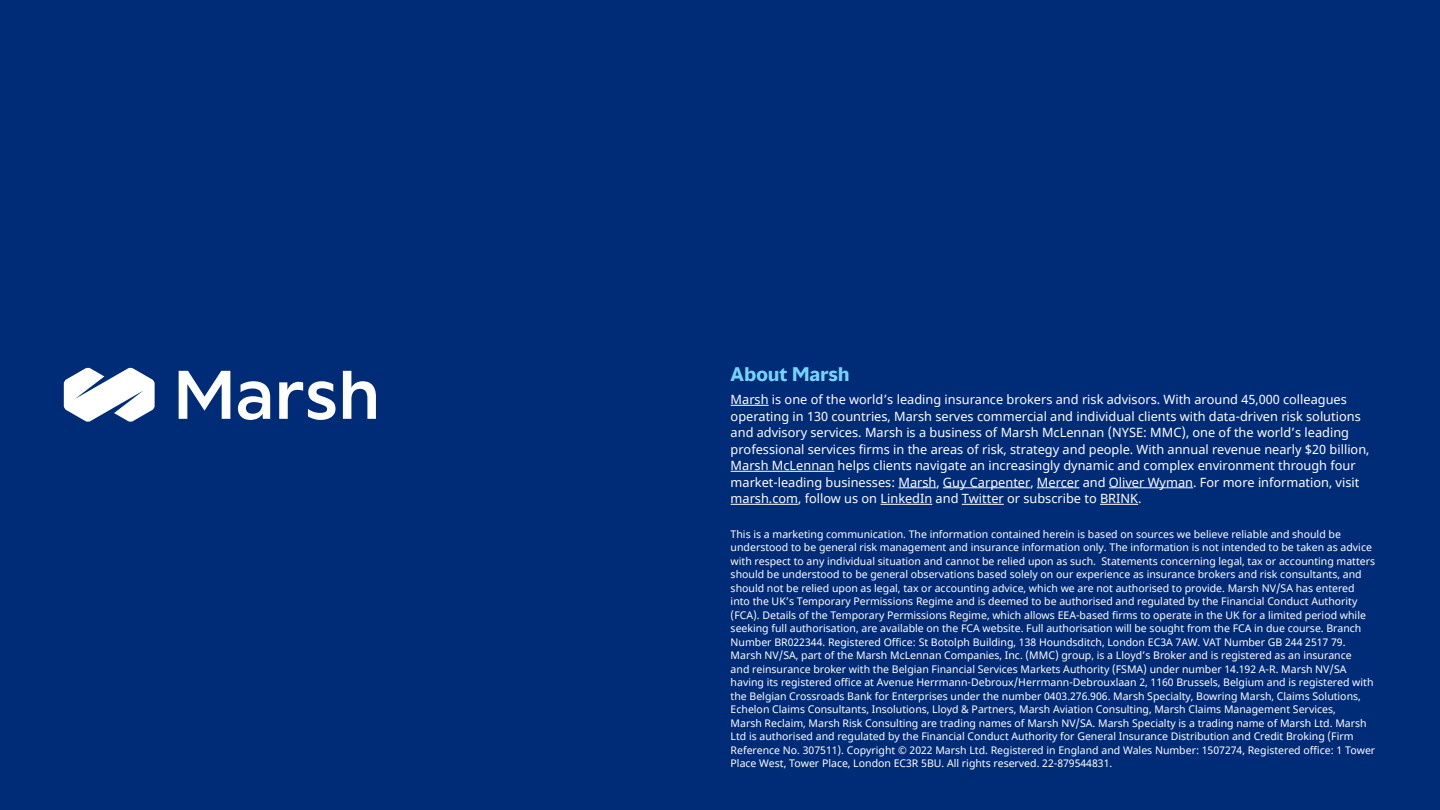
<style>
.page{position:relative;width:1440px;height:810px;background:#fff}
.page>*{position:absolute;margin:0;border:0;box-sizing:border-box;transform-origin:0 0}
.t1{font:700 18px "MMC Display";letter-spacing:.01em;color:#76d3ff}
.t2{font:12.75px/16.5px "Noto Sans";color:#fff}
.Legal__7_9{font:10.5px/13.5px "Noto Sans";color:#fff}
</style>
<div class="page">
<div style="left:0;top:0;width:1439px;height:810px;background:#002c77"></div>
<hr style="left:730px;top:405px;width:38px;height:1px;background:#fff">
<hr style="left:730px;top:471px;width:104px;height:1px;background:#fff">
<hr style="left:898px;top:487px;width:38px;height:1px;background:#fff">
<hr style="left:942px;top:487px;width:88px;height:1px;background:#fff">
<hr style="left:1036px;top:487px;width:43px;height:1px;background:#fff">
<hr style="left:1108px;top:487px;width:84px;height:1px;background:#fff">
<hr style="left:730px;top:504px;width:68px;height:1px;background:#fff">
<hr style="left:880px;top:504px;width:52px;height:1px;background:#fff">
<hr style="left:961px;top:504px;width:42px;height:1px;background:#fff">
<hr style="left:1099px;top:504px;width:39px;height:1px;background:#fff">
<svg style="left:179px;top:371px;width:51px;height:48px"></svg>
<svg style="left:238px;top:381px;width:32px;height:39px"></svg>
<svg style="left:279px;top:381px;width:56px;height:39px"></svg>
<svg style="left:343px;top:371px;width:33px;height:48px"></svg>
<svg style="left:64px;top:368px;width:91px;height:54px"></svg>
<h1 class="t1" style="left:730px;top:363px;width:120px">About Marsh</h1>
<p class="t2" style="left:730px;top:392px;width:640px">Marsh is one of the world’s leading insurance brokers and risk advisors. With around 45,000 colleagues operating in 130 countries, Marsh serves commercial and individual clients with data-driven risk solutions and advisory services. Marsh is a business of Marsh McLennan (NYSE: MMC), one of the world’s leading professional services firms in the areas of risk, strategy and people. With annual revenue nearly $20 billion, Marsh McLennan helps clients navigate an increasingly dynamic and complex environment through four market-leading businesses: Marsh, Guy Carpenter, Mercer and Oliver Wyman. For more information, visit marsh.com, follow us on LinkedIn and Twitter or subscribe to BRINK.</p>
<p class="Legal__7_9" style="left:730px;top:528px;width:646px">This is a marketing communication. The information contained herein is based on sources we believe reliable and should be understood to be general risk management and insurance information only. The information is not intended to be taken as advice with respect to any individual situation and cannot be relied upon as such. Statements concerning legal, tax or accounting matters should be understood to be general observations based solely on our experience as insurance brokers and risk consultants, and should not be relied upon as legal, tax or accounting advice, which we are not authorised to provide. Marsh NV/SA has entered into the UK’s Temporary Permissions Regime and is deemed to be authorised and regulated by the Financial Conduct Authority (FCA). Details of the Temporary Permissions Regime, which allows EEA-based firms to operate in the UK for a limited period while seeking full authorisation, are available on the FCA website. Full authorisation will be sought from the FCA in due course. Branch Number BR022344. Registered Office: St Botolph Building, 138 Houndsditch, London EC3A 7AW. VAT Number GB 244 2517 79.<br>Marsh NV/SA, part of the Marsh McLennan Companies, Inc. (MMC) group, is a Lloyd’s Broker and is registered as an insurance<br>and reinsurance broker with the Belgian Financial Services Markets Authority (FSMA) under number 14.192 A-R. Marsh NV/SA having its registered office at Avenue Herrmann-Debroux/Herrmann-Debrouxlaan 2, 1160 Brussels, Belgium and is registered with the Belgian Crossroads Bank for Enterprises under the number 0403.276.906. Marsh Specialty, Bowring Marsh, Claims Solutions, Echelon Claims Consultants, Insolutions, Lloyd &amp; Partners, Marsh Aviation Consulting, Marsh Claims Management Services,<br>Marsh Reclaim, Marsh Risk Consulting are trading names of Marsh NV/SA. Marsh Specialty is a trading name of Marsh Ltd. Marsh Ltd is authorised and regulated by the Financial Conduct Authority for General Insurance Distribution and Credit Broking (Firm Reference No. 307511). Copyright © 2022 Marsh Ltd. Registered in England and Wales Number: 1507274, Registered office: 1 Tower Place West, Tower Place, London EC3R 5BU. All rights reserved. 22-879544831.</p>
</div>
